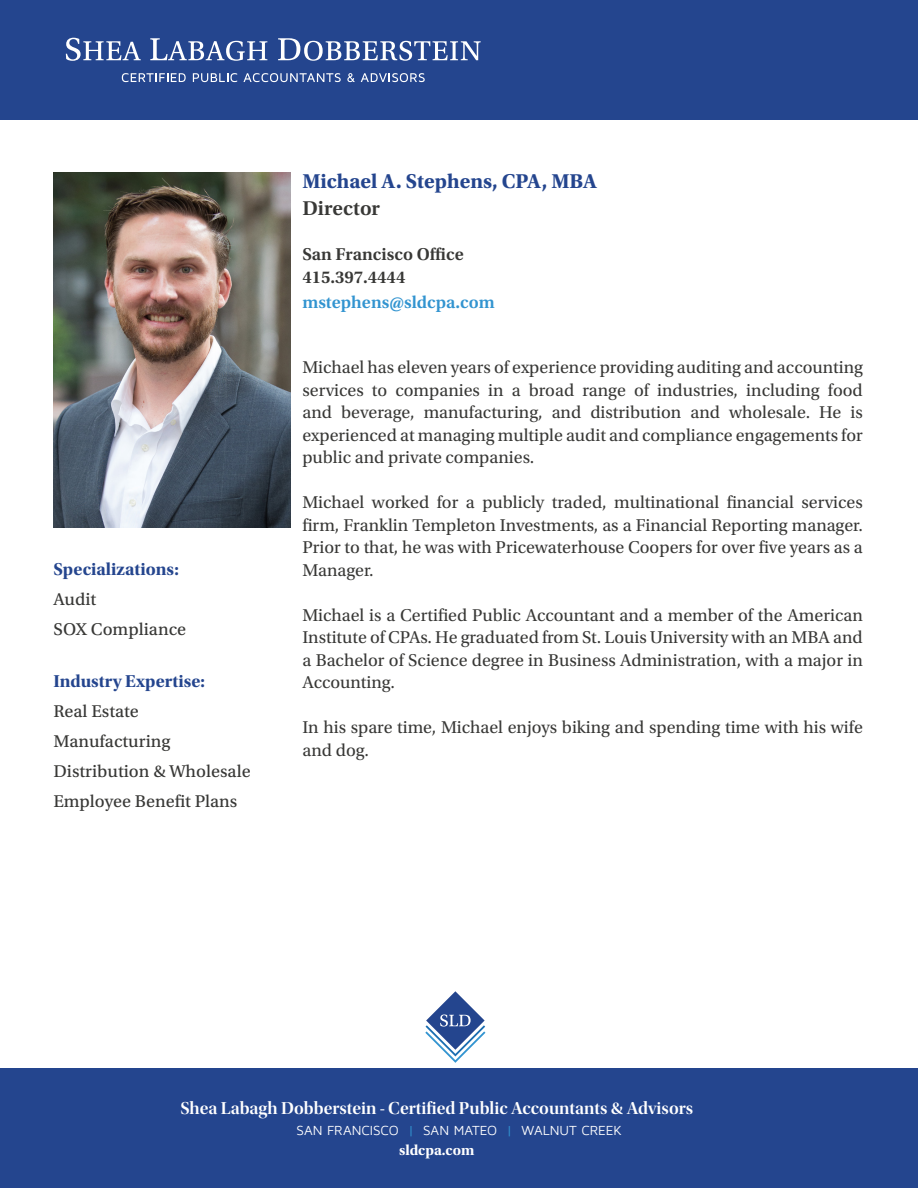
<style>
.page{position:relative;width:918px;height:1188px;background:#fff}
.page>*{position:absolute;margin:0;border:0;box-sizing:border-box;transform-origin:0 0}
.t1{font:700 21px "Utopia Std";color:#24458e}
.t2{font:600 21px "Utopia Std";color:#383836}
.t3{font:18px/22.5px "Utopia Std";color:#383836;text-align:justify}
.t4{font:18px "Utopia Std Capt";color:#383836}
.t5{font:18px "Utopia Std Semibold Disp";color:#fff}
.t6{font:18px "Utopia Std Bold Subh";color:#24458e}
.t7{font:600 18px "Utopia Std";color:#383836}
.t8{font:600 18px "Utopia Std";color:#3294d0}
.t9{font:15px "Utopia Std Bold Subh";color:#fff}
.t10{font:13.5px "Maven Pro";letter-spacing:-.005em;color:#fff}
.s1{color:#3294d0}
</style>
<div class="page">
<div style="left:0;top:0;width:918px;height:120px;background:#24458e"></div>
<svg style="left:66px;top:38px;width:75px;height:23px"></svg>
<svg style="left:150px;top:38px;width:117px;height:23px"></svg>
<svg style="left:278px;top:38px;width:203px;height:23px"></svg>
<svg style="left:122px;top:73px;width:64px;height:9px"></svg>
<svg style="left:193px;top:73px;width:44px;height:9px"></svg>
<svg style="left:243px;top:73px;width:98px;height:9px"></svg>
<svg style="left:347px;top:73px;width:8px;height:9px"></svg>
<svg style="left:361px;top:73px;width:64px;height:9px"></svg>
<div style="left:0;top:1068px;width:918px;height:120px;background:#24458e"></div>
<svg style="left:425px;top:991px;width:60px;height:72px"></svg>
<img style="left:53px;top:173px;width:237px;height:355px">
<p class="t6" style="left:53px;top:559px;width:127px">Specializations:</p>
<p class="t4" style="left:53px;top:589px;width:44px">Audit</p>
<p class="t4" style="left:53px;top:619px;width:134px">SOX Compliance</p>
<p class="t6" style="left:53px;top:671px;width:153px">Industry Expertise:</p>
<p class="t4" style="left:53px;top:702px;width:87px">Real Estate</p>
<p class="t4" style="left:53px;top:732px;width:119px">Manufacturing</p>
<p class="t4" style="left:53px;top:762px;width:199px">Distribution &amp; Wholesale</p>
<p class="t4" style="left:53px;top:792px;width:185px">Employee Benefit Plans</p>
<p class="t1" style="left:302px;top:169px;width:296px">Michael A. Stephens, CPA, MBA</p>
<p class="t2" style="left:302px;top:196px;width:79px">Director</p>
<p class="t7" style="left:302px;top:244px;width:163px">San Francisco Office</p>
<p class="t7" style="left:302px;top:267px;width:104px">415.397.4444</p>
<p class="t8" style="left:302px;top:292px;width:194px">mstephens@sldcpa.com</p>
<p class="t3" style="left:302px;top:356px;width:562px">Michael has eleven years of experience providing auditing and accounting services to companies in a broad range of industries, including food and beverage, manufacturing, and distribution and wholesale. He is experienced at managing multiple audit and compliance engagements for public and private companies.</p>
<p class="t3" style="left:302px;top:491px;width:562px">Michael worked for a publicly traded, multinational financial services firm, Franklin Templeton Investments, as a Financial Reporting manager.<br>Prior to that, he was with Pricewaterhouse Coopers for over five years as a Manager.</p>
<p class="t3" style="left:302px;top:604px;width:562px">Michael is a Certified Public Accountant and a member of the American Institute of CPAs. He graduated from St. Louis University with an MBA and a Bachelor of Science degree in Business Administration, with a major in Accounting.</p>
<p class="t3" style="left:302px;top:716px;width:562px">In his spare time, Michael enjoys biking and spending time with his wife and dog.</p>
<p class="t5" style="left:180px;top:1098px;width:514px">Shea Labagh Dobberstein - Certified Public Accountants &amp; Advisors</p>
<p class="t10" style="left:297px;top:1123px;width:327px">SAN FRANCISCO <span class="s1">|</span> SAN MATEO <span class="s1">|</span> WALNUT CREEK</p>
<p class="t9" style="left:399px;top:1142px;width:77px">sldcpa.com</p>
</div>
